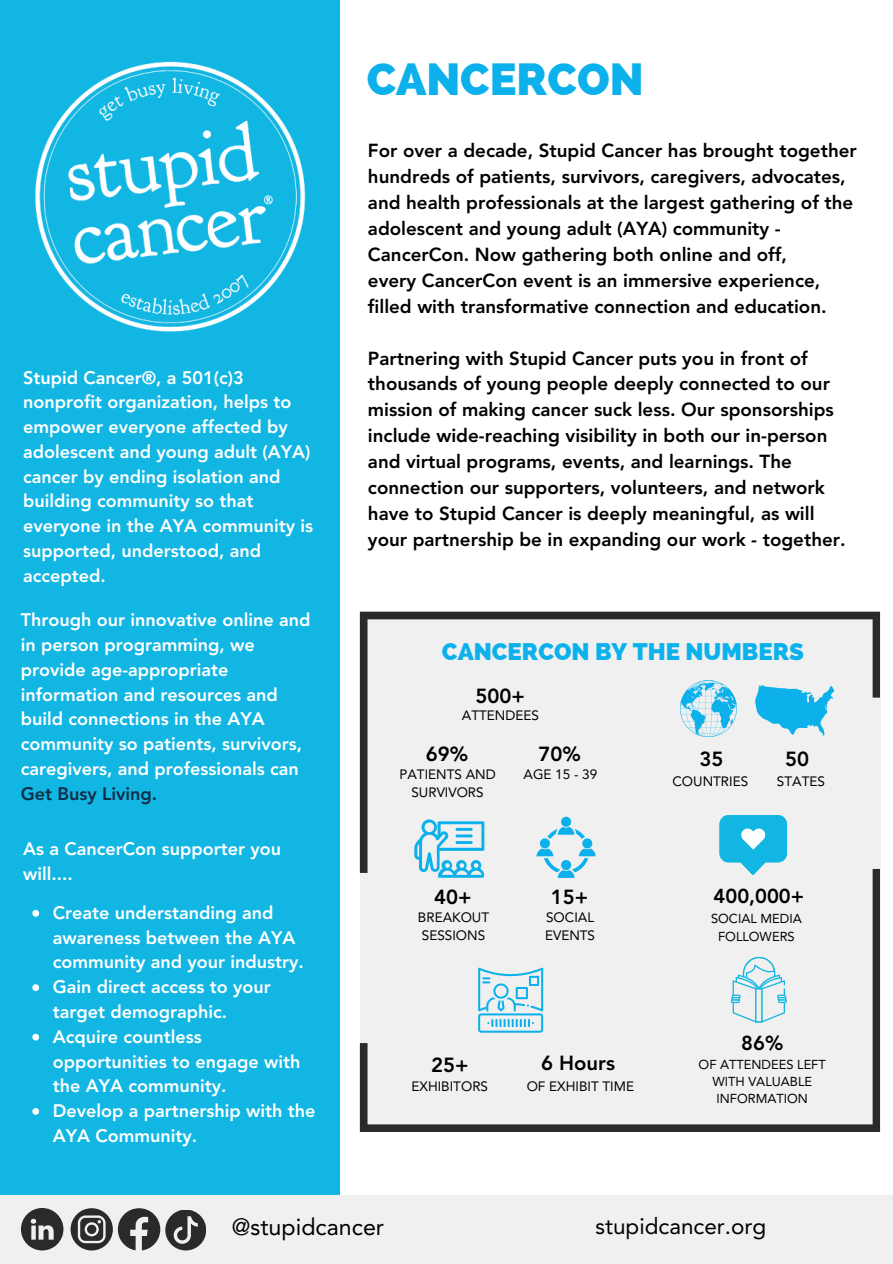
<style>
.page{position:relative;width:893px;height:1264px;background:#fff}
.page>*{position:absolute;margin:0;border:0;box-sizing:border-box;transform-origin:0 0}
.t1{font:800 45px "Raleway";color:#0cb1eb}
.t2{font:800 24px "Raleway";color:#0cb1eb}
.t3{font:23.25px "Avenir LT Std";color:#000}
.t4{font:22.5px "Avenir LT Std";color:#000}
.t5{font:800 20.25px "Avenir";color:#000}
.t6{font:800 20.1px "Avenir";color:#000}
.t7{font:800 18.75px/25.8px "Avenir";color:#000}
.t8{font:800 18px/24.8px "Avenir";color:#fff}
.t9{font:800 18px "Avenir";color:#0e2e47}
.t10{font:13.5px/18px "Avenir LT Std";color:#000}
.t11{font:12.9px/17.2px "Avenir LT Std";color:#000;text-align:center}
</style>
<div class="page">
<div style="left:0;top:0;width:339px;height:1194px;background:#12b6e3"></div>
<img style="left:35px;top:61px;width:271px;height:271px">
<div style="left:0;top:1194px;width:892px;height:69px;background:#f0f0f0"></div>
<div style="left:360px;top:611px;width:519px;height:258px;background:#f0f0f0"></div>
<div style="left:360px;top:869px;width:519px;height:262px;background:#f0f0f0"></div>
<svg style="left:755px;top:685px;width:79px;height:50px"></svg>
<svg style="left:679px;top:680px;width:58px;height:57px"></svg>
<svg style="left:478px;top:967px;width:65px;height:65px"></svg>
<svg style="left:536px;top:816px;width:59px;height:61px"></svg>
<svg style="left:414px;top:819px;width:71px;height:58px"></svg>
<hr style="left:455px;top:827px;width:17px;height:3px;background:#0cb1eb">
<hr style="left:455px;top:834px;width:17px;height:3px;background:#0cb1eb">
<hr style="left:455px;top:841px;width:17px;height:3px;background:#0cb1eb">
<svg style="left:32px;top:910px;width:7px;height:6px"></svg>
<svg style="left:32px;top:984px;width:7px;height:7px"></svg>
<svg style="left:32px;top:1033px;width:7px;height:7px"></svg>
<svg style="left:32px;top:1108px;width:7px;height:6px"></svg>
<svg style="left:71px;top:1208px;width:89px;height:42px"></svg>
<div style="left:165px;top:1209px;width:41px;height:41px;background:#2b2929;border-radius:50%"></div>
<svg style="left:174px;top:1216px;width:23px;height:27px"></svg>
<svg style="left:21px;top:1208px;width:42px;height:42px"></svg>
<svg style="left:730px;top:953px;width:56px;height:69px"></svg>
<svg style="left:719px;top:815px;width:67px;height:59px"></svg>
<p class="t8" style="left:23px;top:366px;width:291px">Stupid Cancer®, a 501(c)3 nonprofit organization, helps to empower everyone affected by adolescent and young adult (AYA) cancer by ending isolation and building community so that everyone in the AYA community is supported, understood, and accepted.</p>
<p class="t8" style="left:21px;top:608px;width:291px">Through our innovative online and in person programming, we provide age-appropriate information and resources and build connections in the AYA community so patients, survivors, caregivers, and professionals can</p>
<p class="t9" style="left:21px;top:780px;width:138px">Get Busy Living.</p>
<p class="t8" style="left:23px;top:837px;width:259px">As a CancerCon supporter you will....</p>
<p class="t8" style="left:53px;top:901px;width:264px">Create understanding and awareness between the AYA community and your industry.<br>Gain direct access to your target demographic.<br>Acquire countless opportunities to engage with the AYA community.<br>Develop a partnership with the<br>AYA Community.</p>
<h1 class="t1" style="left:366px;top:54px;width:278px">CANCERCON</h1>
<p class="t7" style="left:368px;top:139px;width:490px">For over a decade, Stupid Cancer has brought together hundreds of patients, survivors, caregivers, advocates, and health professionals at the largest gathering of the adolescent and young adult (AYA) community - CancerCon. Now gathering both online and off,<br>every CancerCon event is an immersive experience, filled with transformative connection and education.</p>
<p class="t7" style="left:368px;top:346px;width:479px">Partnering with Stupid Cancer puts you in front of thousands of young people deeply connected to our mission of making cancer suck less. Our sponsorships include wide-reaching visibility in both our in-person and virtual programs, events, and learnings. The connection our supporters, volunteers, and network have to Stupid Cancer is deeply meaningful, as will your partnership be in expanding our work - together.</p>
<p class="t2" style="left:442px;top:637px;width:363px">CANCERCON BY THE NUMBERS</p>
<p class="t5" style="left:475px;top:680px;width:51px">500+</p>
<p class="t10" style="left:462px;top:706px;width:79px">ATTENDEES</p>
<p class="t5" style="left:425px;top:739px;width:44px">69%</p>
<p class="t10" style="left:399px;top:765px;width:98px;text-align:center">PATIENTS AND<br>SURVIVORS</p>
<p class="t5" style="left:538px;top:739px;width:44px">70%</p>
<p class="t10" style="left:523px;top:765px;width:75px">AGE 15 - 39</p>
<p class="t5" style="left:699px;top:744px;width:25px">35</p>
<p class="t10" style="left:672px;top:772px;width:77px">COUNTRIES</p>
<p class="t5" style="left:785px;top:744px;width:25px">50</p>
<p class="t10" style="left:776px;top:772px;width:50px">STATES</p>
<p class="t5" style="left:434px;top:882px;width:39px">40+</p>
<p class="t10" style="left:418px;top:908px;width:73px">BREAKOUT<br>SESSIONS</p>
<p class="t5" style="left:550px;top:882px;width:39px">15+</p>
<p class="t10" style="left:545px;top:908px;width:52px">SOCIAL<br>EVENTS</p>
<p class="t5" style="left:431px;top:1049px;width:39px">25+</p>
<p class="t10" style="left:411px;top:1077px;width:78px">EXHIBITORS</p>
<p class="t5" style="left:541px;top:1048px;width:75px">6 Hours</p>
<p class="t10" style="left:526px;top:1077px;width:109px">OF EXHIBIT TIME</p>
<p class="t6" style="left:713px;top:881px;width:92px">400,000+</p>
<p class="t11" style="left:711px;top:910px;width:92px">SOCIAL MEDIA<br>FOLLOWERS</p>
<p class="t6" style="left:741px;top:1028px;width:43px">86%</p>
<p class="t11" style="left:698px;top:1055px;width:129px">OF ATTENDEES LEFT<br>WITH VALUABLE<br>INFORMATION</p>
<p class="t3" style="left:232px;top:1212px;width:154px">@stupidcancer</p>
<p class="t4" style="left:595px;top:1213px;width:172px">stupidcancer.org</p>
</div>
